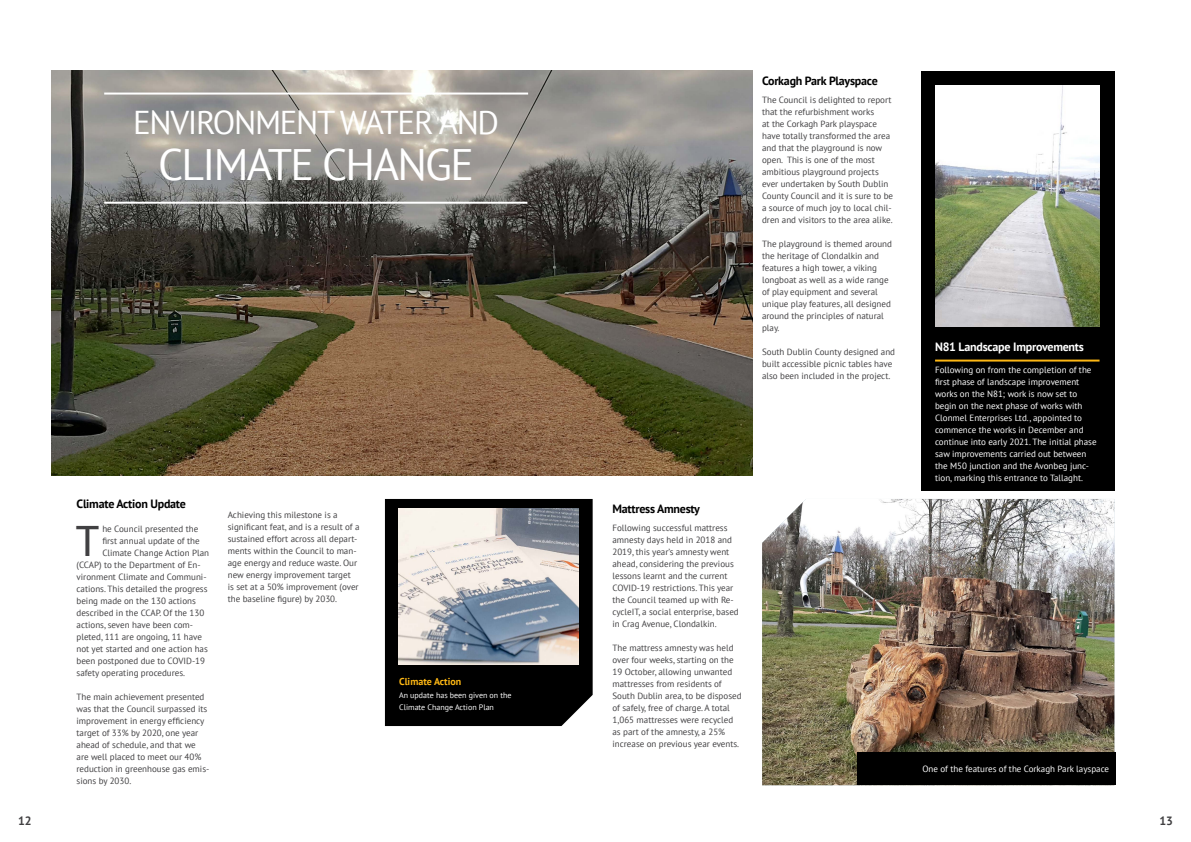
<style>
.page{position:relative;width:1191px;height:842px;background:#fff}
.page>*{position:absolute;margin:0;border:0;box-sizing:border-box;transform-origin:0 0}
.t1{font:44.6px "Myriad Pro";color:#414042}
.t2{font:44px "PT Sans";letter-spacing:-.04em;color:#fff}
.t3{font:33px "PT Sans";letter-spacing:-.04em;color:#fff}
.t4{font:700 12px "PT Sans";letter-spacing:-.02em;color:#000}
.t5{font:700 12px "PT Sans";letter-spacing:-.02em;color:#fff}
.t6{font:700 12px "PT Sans";color:#414042}
.t7{font:700 10px "PT Sans";color:#fdb714}
.t8{font:9px/12px "PT Sans";color:#414042}
.t9{font:9px/12px "PT Sans";color:#fff}
.t10{font:8px/12px "PT Sans";color:#fff}
</style>
<div class="page">
<div style="left:385px;top:499px;width:207px;height:227px;background:#000"></div>
<img style="left:51px;top:71px;width:702px;height:405px">
<hr style="left:104px;top:93px;width:424px;height:2px;background:#fff">
<hr style="left:104px;top:202px;width:423px;height:2px;background:#fff">
<div style="left:921px;top:71px;width:193px;height:419px;background:#000"></div>
<img style="left:762px;top:499px;width:352px;height:286px">
<img style="left:935px;top:85px;width:164px;height:242px">
<div style="left:856px;top:753px;width:259px;height:32px;background:#000"></div>
<img style="left:399px;top:509px;width:179px;height:156px">
<hr style="left:935px;top:360px;width:164px;height:2px;background:#fdb714">
<h3 class="t3" style="left:133px;top:101px;width:367px">ENVIRONMENT WATER AND</h3>
<h2 class="t2" style="left:158px;top:136px;width:317px">CLIMATE CHANGE</h2>
<h3 class="t4" style="left:77px;top:496px;width:111px">Climate Action Update</h3>
<h1 class="t1" style="left:77px;top:514px;width:24px">T</h1>
<p class="t8" style="left:102px;top:523px;width:97px">he Council presented the</p>
<p class="t8" style="left:102px;top:535px;width:99px">first annual update of the</p>
<p class="t8" style="left:102px;top:547px;width:108px">Climate Change Action Plan</p>
<p class="t8" style="left:77px;top:559px;width:126px">(CCAP) to the Department of En-</p>
<p class="t8" style="left:77px;top:571px;width:132px">vironment Climate and Communi-</p>
<p class="t8" style="left:77px;top:583px;width:132px">cations. This detailed the progress</p>
<p class="t8" style="left:77px;top:595px;width:121px">being made on the 130 actions</p>
<p class="t8" style="left:77px;top:607px;width:129px">described in the CCAP. Of the 130</p>
<p class="t8" style="left:77px;top:619px;width:118px">actions, seven have been com-</p>
<p class="t8" style="left:77px;top:631px;width:127px">pleted, 111 are ongoing, 11 have</p>
<p class="t8" style="left:77px;top:643px;width:133px">not yet started and one action has</p>
<p class="t8" style="left:77px;top:655px;width:130px">been postponed due to COVID-19</p>
<p class="t8" style="left:77px;top:667px;width:110px">safety operating procedures.</p>
<p class="t8" style="left:77px;top:691px;width:134px">The main achievement presented was that the Council surpassed its improvement in energy efficiency target of 33% by 2020, one year ahead of schedule, and that we are well placed to meet our 40% reduction in greenhouse gas emis&shy;sions by 2030.</p>
<p class="t8" style="left:228px;top:508px;width:133px">Achieving this milestone is a significant feat, and is a result of a sustained effort across all depart&shy;ments within the Council to man&shy;age energy and reduce waste. Our new energy improvement target<br>is set at a 50% improvement (over the baseline figure) by 2030.</p>
<p class="t7" style="left:399px;top:675px;width:64px">Climate Action</p>
<p class="t10" style="left:399px;top:689px;width:114px">An update has been given on the<br>Climate Change Action Plan</p>
<h3 class="t4" style="left:762px;top:73px;width:117px">Corkagh Park Playspace</h3>
<p class="t8" style="left:762px;top:94px;width:133px">The Council is delighted to report that the refurbishment works<br>at the Corkagh Park playspace have totally transformed the area and that the playground is now open. This is one of the most ambitious playground projects ever undertaken by South Dublin<br>County Council and it is sure to be a source of much joy to local chil&shy;dren and visitors to the area alike.</p>
<p class="t8" style="left:762px;top:238px;width:131px">The playground is themed around the heritage of Clondalkin and features a high tower, a viking longboat as well as a wide range of play equipment and several unique play features, all designed around the principles of natural play.</p>
<p class="t8" style="left:762px;top:346px;width:134px">South Dublin County designed and built accessible picnic tables have also been included in the project.</p>
<h3 class="t4" style="left:612px;top:501px;width:89px">Mattress Amnesty</h3>
<p class="t8" style="left:612px;top:522px;width:128px">Following successful mattress amnesty days held in 2018 and<br>2019, this year’s amnesty went ahead, considering the previous lessons learnt and the current<br>COVID-19 restrictions. This year the Council teamed up with Re&shy;cycleIT, a social enterprise, based in Crag Avenue, Clondalkin.</p>
<p class="t8" style="left:612px;top:642px;width:130px">The mattress amnesty was held over four weeks, starting on the<br>19 October, allowing unwanted mattresses from residents of<br>South Dublin area, to be disposed of safely, free of charge. A total<br>1,065 mattresses were recycled as part of the amnesty, a 25% increase on previous year events.</p>
<h3 class="t5" style="left:935px;top:339px;width:150px">N81 Landscape Improvements</h3>
<p class="t9" style="left:935px;top:364px;width:163px">Following on from the completion of the first phase of landscape improvement works on the N81; work is now set to begin on the next phase of works with Clonmel Enterprises Ltd., appointed to commence the works in December and continue into early 2021. The initial phase saw improvements carried out between the M50 junction and the Avonbeg junc&shy;tion, marking this entrance to Tallaght.</p>
<p class="t9" style="left:922px;top:763px;width:188px">One of the features of the Corkagh Park layspace</p>
<h3 class="t6" style="left:18px;top:813px;width:15px">12</h3>
<h3 class="t6" style="left:1159px;top:812px;width:15px">13</h3>
</div>
